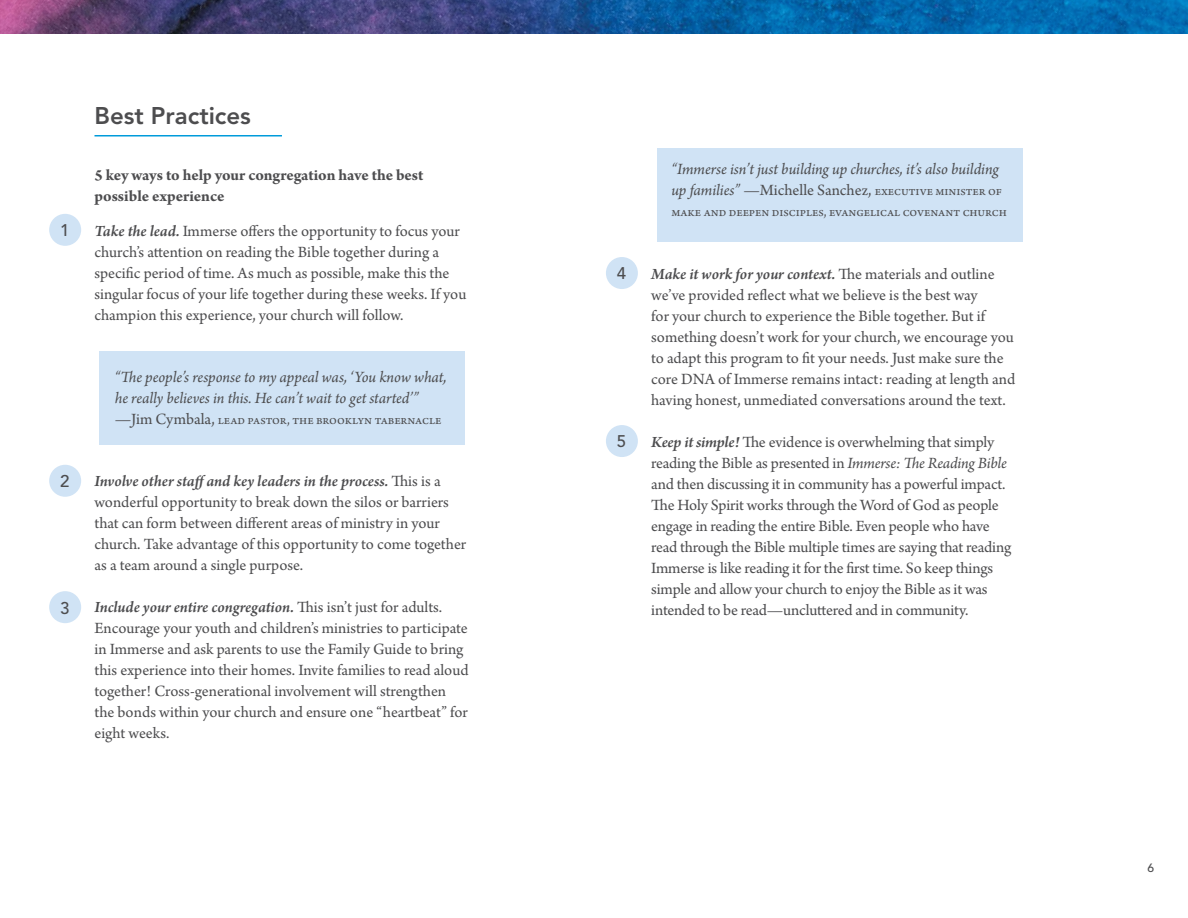
<style>
.page{position:relative;width:1188px;height:918px;background:#fff}
.page>*{position:absolute;margin:0;border:0;box-sizing:border-box;transform-origin:0 0}
.t1{font:800 24px "Avenir";color:#4d4d4f}
.t2{font:500 16.8px "Avenir";color:#4d4d4f}
.t3{font:16.5px/21px "Arno Pro";letter-spacing:-.005em;color:#4d4d4f}
.t4{font:italic 16.5px/21px "Arno Pro";letter-spacing:-.005em;color:#4d4d4f}
.t5{font:700 16.5px/21px "Arno Pro";letter-spacing:-.005em;color:#4d4d4f}
.t6{font:13.5px/21px "Arno Pro";color:#4d4d4f}
.t7{font:500 12px "Avenir";color:#4d4d4f}
.s1{font-weight:600;font-style:italic}
.s2{font-size:16.5px}
.s3{font-style:italic;font-size:16.5px}
.s4{font-style:italic}
</style>
<div class="page">
<div style="left:99px;top:351px;width:366px;height:94px;background:#d0e3f5"></div>
<div style="left:658px;top:148px;width:365px;height:94px;background:#d0e3f5"></div>
<img style="left:0;top:0;width:1188px;height:34px">
<hr style="left:94px;top:135px;width:188px;height:1px;background:#009bda">
<div style="left:49px;top:214px;width:32px;height:32px;background:#d0e3f5;border-radius:50%"></div>
<div style="left:49px;top:465px;width:32px;height:32px;background:#d0e3f5;border-radius:50%"></div>
<div style="left:606px;top:257px;width:32px;height:32px;background:#d0e3f5;border-radius:50%"></div>
<div style="left:49px;top:591px;width:32px;height:32px;background:#d0e3f5;border-radius:50%"></div>
<div style="left:606px;top:425px;width:32px;height:32px;background:#d0e3f5;border-radius:50%"></div>
<p class="t2" style="left:60px;top:221px;width:11px">1</p>
<p class="t2" style="left:60px;top:472px;width:11px">2</p>
<p class="t2" style="left:60px;top:598px;width:11px">3</p>
<h1 class="t1" style="left:94px;top:101px;width:158px">Best Practices</h1>
<p class="t5" style="left:94px;top:166px;width:330px">5 key ways to help your congregation have the best possible experience</p>
<p class="t3" style="left:94px;top:221px;width:373px"><span class="s1">Take the lead.</span> Immerse offers the opportunity to focus your church’s attention on reading the Bible together during a specific period of time. As much as possible, make this the singular focus of your life together during these weeks. If you champion this experience, your church will follow.</p>
<p class="t4" style="left:115px;top:367px;width:333px">“The people’s response to my appeal was, ‘You know what, he really believes in this. He can’t wait to get started’”</p>
<p class="t6" style="left:115px;top:410px;width:328px"><span class="s2">—Jim Cymbala,</span> lead pastor, the brooklyn tabernacle</p>
<p class="t3" style="left:94px;top:472px;width:373px"><span class="s1">Involve other staffand key leaders in the process.</span> This is a wonderful opportunity to break down the silos or barriers that can form between different areas of ministry in your church. Take advantage of this opportunity to come together as a team around a single purpose.</p>
<p class="t3" style="left:94px;top:598px;width:376px"><span class="s1">Include your entire congregation.</span> This isn’t just for adults.<br>Encourage your youth and children’s ministries to participate in Immerse and ask parents to use the Family Guide to bring this experience into their homes. Invite families to read aloud together! Cross-generational involvement will strengthen the bonds within your church and ensure one “heartbeat” for eight weeks.</p>
<p class="t2" style="left:617px;top:264px;width:11px">4</p>
<p class="t2" style="left:617px;top:432px;width:11px">5</p>
<p class="t4" style="left:671px;top:160px;width:329px">“Immerse isn’t just building up churches, it’s also building</p>
<p class="t6" style="left:671px;top:181px;width:337px"><span class="s3">up families”</span> <span class="s2">—Michelle Sanchez,</span> executive minister of make and deepen disciples, evangelical covenant church</p>
<p class="t3" style="left:651px;top:264px;width:366px"><span class="s1">Make it work for your context.</span> The materials and outline we’ve provided reflect what we believe is the best way<br>for your church to experience the Bible together. But if something doesn’t work for your church, we encourage you to adapt this program to fit your needs. Just make sure the core DNA of Immerse remains intact: reading at length and having honest, unmediated conversations around the text.</p>
<p class="t3" style="left:651px;top:432px;width:362px"><span class="s1">Keep it simple!</span> The evidence is overwhelming that simply reading the Bible as presented in <span class="s4">Immerse: The Reading Bible </span>and then discussing it in community has a powerful impact.<br>The Holy Spirit works through the Word of God as people engage in reading the entire Bible. Even people who have read through the Bible multiple times are saying that reading Immerse is like reading it for the first time. So keep things simple and allow your church to enjoy the Bible as it was intended to be read—uncluttered and in community.</p>
<p class="t7" style="left:1148px;top:861px;width:8px">6</p>
</div>
